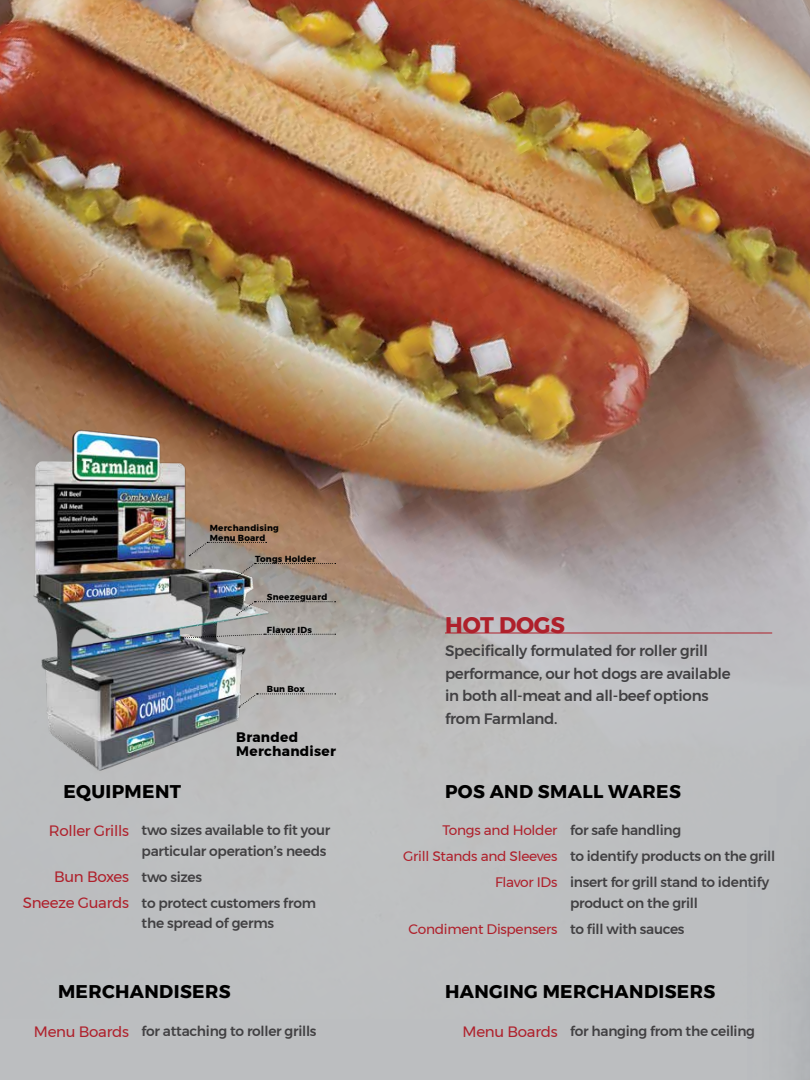
<style>
.page{position:relative;width:810px;height:1080px;background:#bcbec0}
.page>*{position:absolute;margin:0;border:0;box-sizing:border-box;transform-origin:0 0}
.t1{font:700 22.5px "Montserrat";letter-spacing:-.01em;color:#af202b}
.t2{font:700 18.38px "Montserrat";letter-spacing:.02em;color:#000}
.t3{font:500 15px/22.5px "Montserrat";letter-spacing:-.02em;color:#414042}
.t4{font:15px/26px "Montserrat";letter-spacing:-.02em;color:#af202b;text-align:right}
.t5{font:500 13.75px/26px "Montserrat";letter-spacing:-.02em;color:#414042}
.t6{font:13.75px/26px "Montserrat";letter-spacing:-.02em;color:#af202b;text-align:right}
.t7{font:700 13.75px/13.8px "Montserrat";letter-spacing:.02em;color:#000}
.t8{font:700 8.75px/10px "Montserrat";letter-spacing:.02em;color:#000}
</style>
<div class="page">
<img style="left:0;top:0;width:810px;height:704px">
<img style="left:11px;top:426px;width:279px;height:345px">
<img style="left:748px;top:616px;width:62px;height:464px">
<svg style="left:189px;top:542px;width:78px;height:14px"></svg>
<svg style="left:237px;top:563px;width:99px;height:14px"></svg>
<svg style="left:182px;top:634px;width:154px;height:5px"></svg>
<svg style="left:239px;top:694px;width:97px;height:14px"></svg>
<svg style="left:237px;top:601px;width:99px;height:15px"></svg>
<hr style="left:445px;top:633px;width:327px;height:1px;background:#af202b">
<p class="t8" style="left:210px;top:523px;width:70px">Merchandising<br>Menu Board</p>
<p class="t8" style="left:255px;top:554px;width:62px">Tongs Holder</p>
<p class="t8" style="left:267px;top:592px;width:62px">Sneezeguard</p>
<p class="t8" style="left:267px;top:625px;width:47px">Flavor IDs</p>
<p class="t8" style="left:267px;top:684px;width:39px">Bun Box</p>
<p class="t7" style="left:236px;top:730px;width:101px">Branded<br>Merchandiser</p>
<h1 class="t1" style="left:445px;top:607px;width:122px">HOT DOGS</h1>
<p class="t3" style="left:445px;top:640px;width:287px">Specifically formulated for roller grill performance, our hot dogs are available in both all-meat and all-beef options from Farmland.</p>
<h2 class="t2" style="left:63px;top:776px;width:119px">EQUIPMENT</h2>
<h2 class="t2" style="left:445px;top:776px;width:237px">POS AND SMALL WARES</h2>
<p class="t4" style="left:49px;top:818px;width:82px">Roller Grills</p>
<p class="t4" style="left:23px;top:863px;width:108px">Bun Boxes<br>Sneeze Guards</p>
<p class="t5" style="left:142px;top:819px;width:190px;line-height:20.8px">two sizes available to fit your particular operation’s needs</p>
<p class="t5" style="left:142px;top:864px;width:176px">two sizes<br>to protect customers from</p>
<p class="t5" style="left:142px;top:910px;width:134px">the spread of germs</p>
<p class="t6" style="left:403px;top:817px;width:156px">Tongs and Holder<br>Grill Stands and Sleeves<br>Flavor IDs</p>
<p class="t6" style="left:409px;top:916px;width:150px">Condiment Dispensers</p>
<p class="t5" style="left:570px;top:817px;width:207px">for safe handling<br>to identify products on the grill insert for grill stand to identify</p>
<p class="t5" style="left:570px;top:890px;width:129px">product on the grill to fill with sauces</p>
<h2 class="t2" style="left:58px;top:976px;width:174px">MERCHANDISERS</h2>
<h2 class="t2" style="left:445px;top:976px;width:272px">HANGING MERCHANDISERS</h2>
<p class="t5" style="left:142px;top:1018px;width:176px">for attaching to roller grills</p>
<p class="t5" style="left:570px;top:1018px;width:186px">for hanging from the ceiling</p>
<p class="t4" style="left:34px;top:1018px;width:96px">Menu Boards</p>
<p class="t4" style="left:463px;top:1018px;width:96px">Menu Boards</p>
</div>
